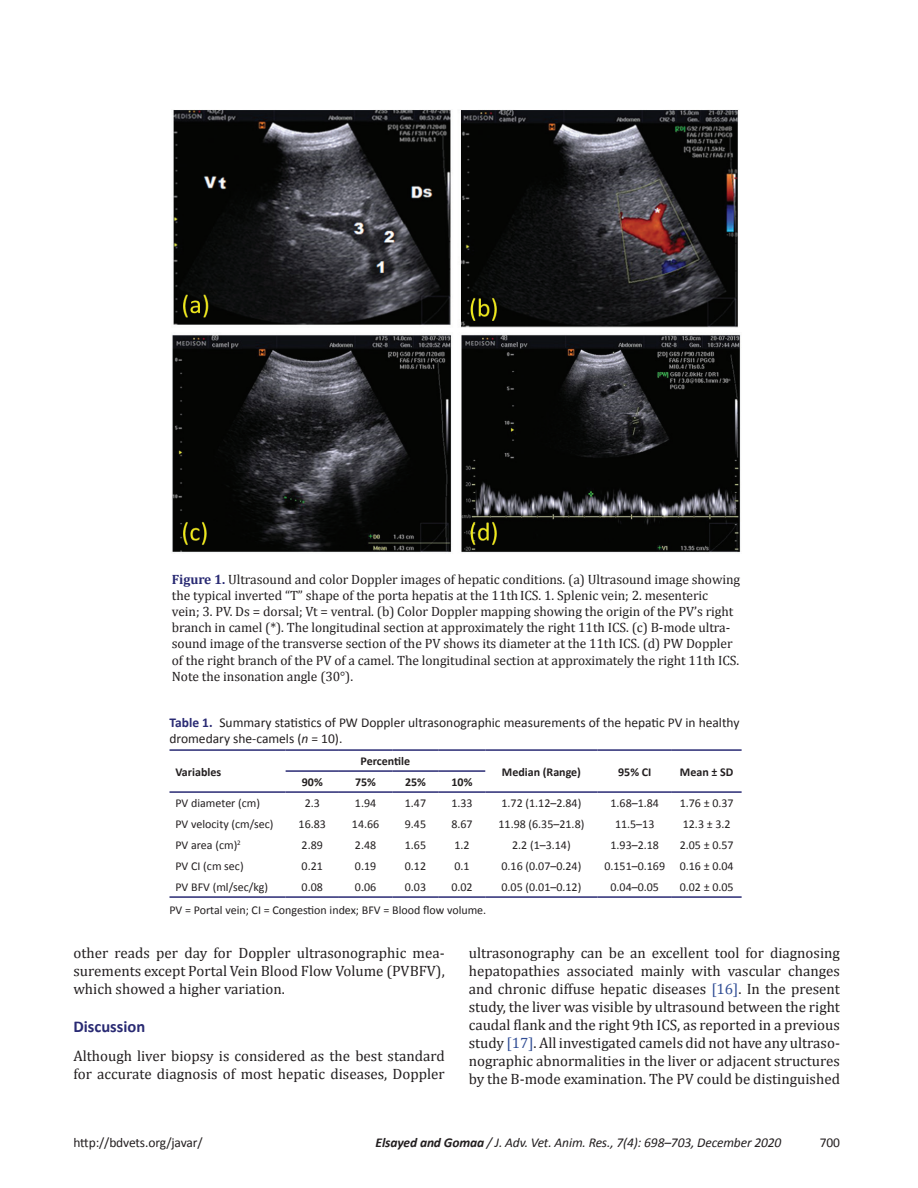
<style>
.page{position:relative;width:918px;height:1188px;background:#fff}
.page>*{position:absolute;margin:0;border:0;box-sizing:border-box;transform-origin:0 0}
.Head_A{font:700 16.5px "Calibri";color:#292a73}
.Para_1st{font:15px/18px "Cambria";color:#231f20;text-align:justify}
.t1{font:13.5px/16.2px "Cambria";letter-spacing:-.005em;color:#231f20}
.Table_Caption{font:13.5px/16.2px "Calibri";color:#231f20}
.t2{font:italic 13.5px "Calibri";letter-spacing:-.01em;color:#231f20}
.Table_text{font:12px "Calibri";color:#231f20}
.Table_text-2{font:700 12px "Calibri";color:#231f20}
.s1{font-weight:700;color:#292a73}
.s2{font-style:italic}
.s3{color:#304d94}
.s4{font-weight:700}
</style>
<div class="page">
<img style="left:172px;top:110px;width:569px;height:443px">
<hr style="left:286px;top:749px;width:53px;height:2px;background:#292a73">
<hr style="left:339px;top:749px;width:53px;height:2px;background:#292a73">
<hr style="left:392px;top:749px;width:47px;height:2px;background:#292a73">
<hr style="left:439px;top:749px;width:46px;height:2px;background:#292a73">
<hr style="left:170px;top:749px;width:116px;height:2px;background:#292a73">
<hr style="left:485px;top:749px;width:113px;height:2px;background:#292a73">
<hr style="left:598px;top:749px;width:74px;height:2px;background:#292a73">
<hr style="left:672px;top:749px;width:70px;height:2px;background:#292a73">
<hr style="left:170px;top:791px;width:116px;height:2px;background:#292a73">
<hr style="left:485px;top:791px;width:113px;height:2px;background:#292a73">
<hr style="left:598px;top:791px;width:74px;height:2px;background:#292a73">
<hr style="left:672px;top:791px;width:70px;height:2px;background:#292a73">
<hr style="left:286px;top:770px;width:53px;height:2px;background:#292a73">
<hr style="left:339px;top:770px;width:53px;height:2px;background:#292a73">
<hr style="left:392px;top:770px;width:47px;height:2px;background:#292a73">
<hr style="left:439px;top:770px;width:46px;height:2px;background:#292a73">
<hr style="left:286px;top:791px;width:53px;height:2px;background:#292a73">
<hr style="left:339px;top:791px;width:53px;height:2px;background:#292a73">
<hr style="left:392px;top:791px;width:47px;height:2px;background:#292a73">
<hr style="left:439px;top:791px;width:46px;height:2px;background:#292a73">
<hr style="left:170px;top:896px;width:116px;height:2px;background:#292a73">
<hr style="left:286px;top:896px;width:53px;height:2px;background:#292a73">
<hr style="left:339px;top:896px;width:53px;height:2px;background:#292a73">
<hr style="left:392px;top:896px;width:47px;height:2px;background:#292a73">
<hr style="left:439px;top:896px;width:46px;height:2px;background:#292a73">
<hr style="left:485px;top:896px;width:113px;height:2px;background:#292a73">
<hr style="left:598px;top:896px;width:74px;height:2px;background:#292a73">
<hr style="left:672px;top:896px;width:70px;height:2px;background:#292a73">
<p class="t1" style="left:172px;top:571px;width:570px"><span class="s1">Figure 1.</span> Ultrasound and color Doppler images of hepatic conditions. (a) Ultrasound image showing the typical inverted “T” shape of the porta hepatis at the 11thICS. 1. Splenic vein; 2. mesenteric<br>vein; 3. PV. Ds = dorsal; Vt = ventral. (b) Color Doppler mapping showing the origin of the PV’s right branch in camel (*). The longitudinal section at approximately the right 11th ICS. (c) B-mode ultra&shy;sound image of the transverse section of the PV shows its diameter at the 11th ICS. (d) PW Doppler of the right branch of the PV of a camel. The longitudinal section at approximately the right 11th ICS.<br>Note the insonation angle (30°).</p>
<p class="Table_Caption" style="left:170px;top:714px;width:572px"><span class="s1">Table 1.</span> Summary statistics of PW Doppler ultrasonographic measurements of the hepatic PV in healthy dromedary she-camels (<span class="s2">n</span> = 10).</p>
<p class="Table_text-2" style="left:176px;top:764px;width:47px">Variables</p>
<p class="Table_text-2" style="left:361px;top:754px;width:51px">Percentile</p>
<p class="Table_text-2" style="left:502px;top:764px;width:81px">Median (Range)</p>
<p class="Table_text-2" style="left:618px;top:764px;width:35px">95% CI</p>
<p class="Table_text-2" style="left:680px;top:764px;width:55px">Mean ± SD</p>
<p class="Table_text-2" style="left:302px;top:775px;width:22px">90%</p>
<p class="Table_text-2" style="left:355px;top:775px;width:22px">75%</p>
<p class="Table_text-2" style="left:405px;top:775px;width:22px">25%</p>
<p class="Table_text-2" style="left:452px;top:775px;width:22px">10%</p>
<p class="Table_text" style="left:176px;top:796px;width:86px">PV diameter (cm)</p>
<p class="Table_text" style="left:305px;top:796px;width:17px">2.3</p>
<p class="Table_text" style="left:355px;top:796px;width:23px">1.94</p>
<p class="Table_text" style="left:405px;top:796px;width:23px">1.47</p>
<p class="Table_text" style="left:451px;top:796px;width:23px">1.33</p>
<p class="Table_text" style="left:502px;top:796px;width:81px">1.72 (1.12–2.84)</p>
<p class="Table_text" style="left:610px;top:796px;width:50px">1.68–1.84</p>
<p class="Table_text" style="left:680px;top:796px;width:55px">1.76 ± 0.37</p>
<p class="Table_text" style="left:176px;top:817px;width:100px">PV velocity (cm/sec)</p>
<p class="Table_text" style="left:299px;top:817px;width:29px">16.83</p>
<p class="Table_text" style="left:352px;top:817px;width:29px">14.66</p>
<p class="Table_text" style="left:405px;top:817px;width:23px">9.45</p>
<p class="Table_text" style="left:451px;top:817px;width:23px">8.67</p>
<p class="Table_text" style="left:499px;top:817px;width:87px">11.98 (6.35–21.8)</p>
<p class="Table_text" style="left:615px;top:817px;width:41px">11.5–13</p>
<p class="Table_text" style="left:683px;top:817px;width:49px">12.3 ± 3.2</p>
<p class="Table_text" style="left:176px;top:838px;width:67px">PV area (cm)<sup>2</sup></p>
<p class="Table_text" style="left:302px;top:838px;width:23px">2.89</p>
<p class="Table_text" style="left:355px;top:838px;width:23px">2.48</p>
<p class="Table_text" style="left:405px;top:838px;width:23px">1.65</p>
<p class="Table_text" style="left:454px;top:838px;width:17px">1.2</p>
<p class="Table_text" style="left:512px;top:838px;width:60px">2.2 (1–3.14)</p>
<p class="Table_text" style="left:610px;top:838px;width:50px">1.93–2.18</p>
<p class="Table_text" style="left:680px;top:838px;width:55px">2.05 ± 0.57</p>
<p class="Table_text" style="left:176px;top:859px;width:70px">PV CI (cm sec)</p>
<p class="Table_text" style="left:302px;top:859px;width:23px">0.21</p>
<p class="Table_text" style="left:355px;top:859px;width:23px">0.19</p>
<p class="Table_text" style="left:405px;top:859px;width:23px">0.12</p>
<p class="Table_text" style="left:454px;top:859px;width:17px">0.1</p>
<p class="Table_text" style="left:502px;top:859px;width:81px">0.16 (0.07–0.24)</p>
<p class="Table_text" style="left:604px;top:859px;width:62px">0.151–0.169</p>
<p class="Table_text" style="left:680px;top:859px;width:55px">0.16 ± 0.04</p>
<p class="Table_text" style="left:176px;top:880px;width:94px">PV BFV (ml/sec/kg)</p>
<p class="Table_text" style="left:302px;top:880px;width:23px">0.08</p>
<p class="Table_text" style="left:355px;top:880px;width:23px">0.06</p>
<p class="Table_text" style="left:405px;top:880px;width:23px">0.03</p>
<p class="Table_text" style="left:451px;top:880px;width:23px">0.02</p>
<p class="Table_text" style="left:502px;top:880px;width:81px">0.05 (0.01–0.12)</p>
<p class="Table_text" style="left:610px;top:880px;width:50px">0.04–0.05</p>
<p class="Table_text" style="left:680px;top:880px;width:55px">0.02 ± 0.05</p>
<p class="Table_text" style="left:170px;top:902px;width:318px">PV = Portal vein; CI = Congestion index; BFV = Blood flow volume.</p>
<p class="Para_1st" style="left:74px;top:944px;width:373px">other reads per day for Doppler ultrasonographic mea&shy;surements except Portal Vein Blood Flow Volume (PVBFV), which showed a higher variation.</p>
<p class="Head_A" style="left:74px;top:1016px;width:73px">Discussion</p>
<p class="Para_1st" style="left:74px;top:1047px;width:373px">Although liver biopsy is considered as the best standard for accurate diagnosis of most hepatic diseases, Doppler</p>
<p class="Para_1st" style="left:469px;top:944px;width:373px">ultrasonography can be an excellent tool for diagnosing hepatopathies associated mainly with vascular changes and chronic diffuse hepatic diseases <span class="s3">[16]</span>. In the present study, the liver was visible by ultrasound between the right caudal flank and the right 9th ICS, as reported in a previous study <span class="s3">[17]</span>. All investigated camels did not have any ultraso&shy;nographic abnormalities in the liver or adjacent structures by the B-mode examination. The PV could be distinguished</p>
<p class="Table_Caption" style="left:74px;top:1133px;width:131px">http://bdvets.org/javar/</p>
<p class="t2" style="left:376px;top:1134px;width:407px"><span class="s4">Elsayed and Gomaa</span> / J. Adv. Vet. Anim. Res., 7(4): 698–703, December 2020</p>
<p class="Table_Caption" style="left:820px;top:1133px;width:22px">700</p>
</div>
